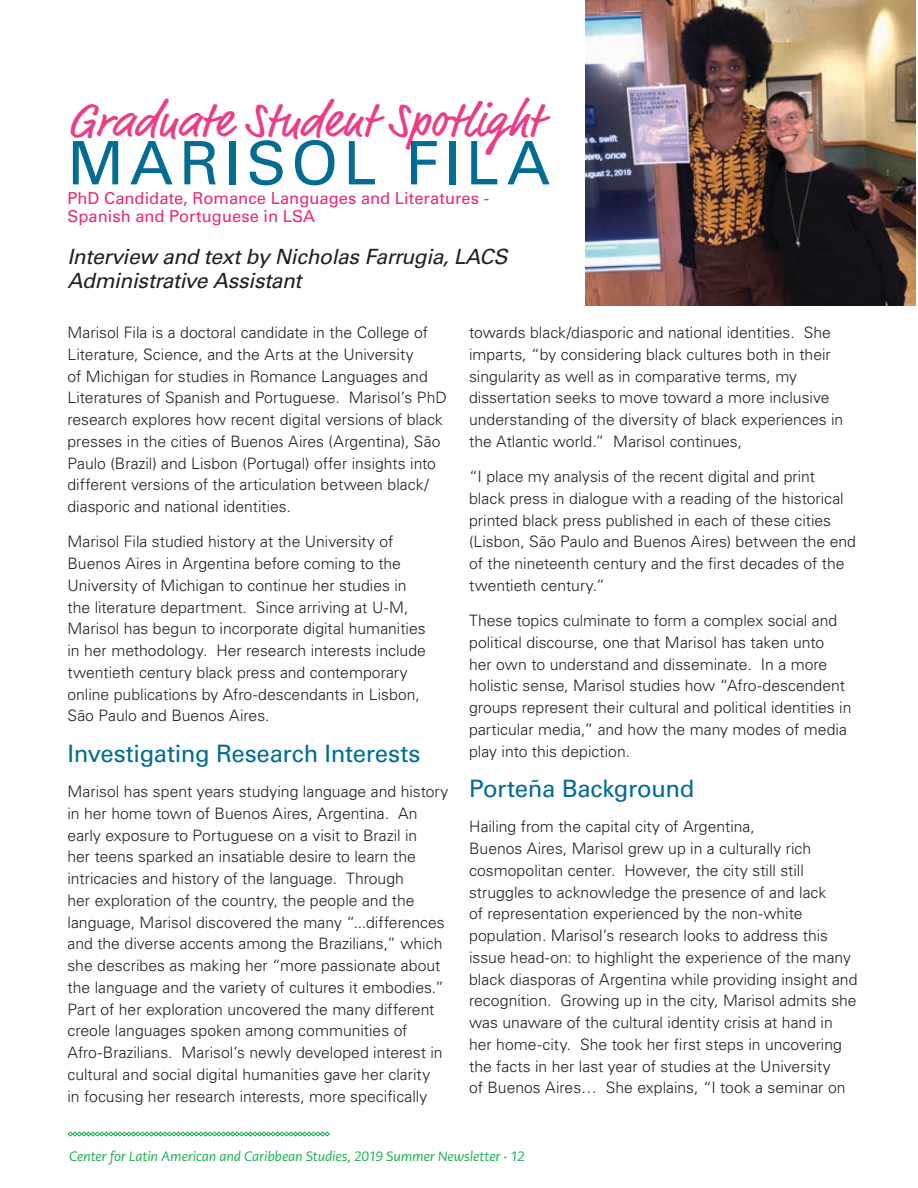
<style>
.page{position:relative;width:918px;height:1188px;background:#fff}
.page>*{position:absolute;margin:0;border:0;box-sizing:border-box;transform-origin:0 0}
.t1{font:60px "Univers LT Std";letter-spacing:.09em;color:#026c92}
.t2{font:48px "Market Pro";letter-spacing:.015em;color:#e8287b}
.t3{font:24px "Univers LT Std";letter-spacing:-.015em;color:#026c92}
.t4{font:italic 21px/24px "Univers LT Std";letter-spacing:-.02em;color:#231f20}
.t5{font:16.5px/18px "Univers LT Std";color:#e8287b}
.t6{font:300 15.75px/21.8px "Univers LT Std";color:#231f20}
.t7{font:italic 13.5px "PMN Caecilia Sans Text";letter-spacing:-.015em;color:#1caf54}
</style>
<div class="page">
<img style="left:585px;top:0;width:331px;height:306px">
<svg style="left:68px;top:1131px;width:262px;height:6px"></svg>
<h2 class="t2" style="left:68px;top:88px;width:475px">Graduate Student Spotlight</h2>
<p class="t5" style="left:68px;top:189px;width:423px">PhD Candidate, Romance Languages and Literatures -<br>Spanish and Portuguese in LSA</p>
<h3 class="t4" style="left:68px;top:245px;width:441px">Interview and text by Nicholas Farrugia, LACS<br>Administrative Assistant</h3>
<h1 class="t1" style="left:68px;top:128px;width:484px">MARISOL FILA</h1>
<p class="t6" style="left:68px;top:322px;width:381px">Marisol Fila is a doctoral candidate in the College of Literature, Science, and the Arts at the University<br>of Michigan for studies in Romance Languages and Literatures of Spanish and Portuguese. Marisol’s PhD research explores how recent digital versions of black presses in the cities of Buenos Aires (Argentina), São Paulo (Brazil) and Lisbon (Portugal) offer insights into different versions of the articulation between black/ diasporic and national identities.</p>
<p class="t6" style="left:68px;top:531px;width:360px">Marisol Fila studied history at the University of Buenos Aires in Argentina before coming to the University of Michigan to continue her studies in the literature department. Since arriving at U-M, Marisol has begun to incorporate digital humanities in her methodology. Her research interests include twentieth century black press and contemporary online publications by Afro-descendants in Lisbon, São Paulo and Buenos Aires.</p>
<h3 class="t3" style="left:68px;top:739px;width:354px">Investigating Research Interests</h3>
<p class="t6" style="left:68px;top:781px;width:382px">Marisol has spent years studying language and history in her home town of Buenos Aires, Argentina. An early exposure to Portuguese on a visit to Brazil in<br>her teens sparked an insatiable desire to learn the intricacies and history of the language. Through<br>her exploration of the country, the people and the language, Marisol discovered the many “...differences and the diverse accents among the Brazilians,” which she describes as making her “more passionate about the language and the variety of cultures it embodies.” Part of her exploration uncovered the many different creole languages spoken among communities of Afro-Brazilians. Marisol’s newly developed interest in cultural and social digital humanities gave her clarity<br>in focusing her research interests, more specifically</p>
<p class="t6" style="left:469px;top:322px;width:376px">towards black/diasporic and national identities. She imparts, “by considering black cultures both in their singularity as well as in comparative terms, my dissertation seeks to move toward a more inclusive understanding of the diversity of black experiences in the Atlantic world.” Marisol continues,</p>
<p class="t6" style="left:469px;top:466px;width:388px">“I place my analysis of the recent digital and print<br>black press in dialogue with a reading of the historical printed black press published in each of these cities (Lisbon, São Paulo and Buenos Aires) between the end of the nineteenth century and the first decades of the twentieth century.”</p>
<p class="t6" style="left:469px;top:610px;width:384px">These topics culminate to form a complex social and political discourse, one that Marisol has taken unto<br>her own to understand and disseminate. In a more holistic sense, Marisol studies how “Afro-descendent groups represent their cultural and political identities in particular media,” and how the many modes of media play into this depiction.</p>
<h3 class="t3" style="left:469px;top:774px;width:227px">Porteña Background</h3>
<p class="t6" style="left:469px;top:816px;width:390px">Hailing from the capital city of Argentina,<br>Buenos Aires, Marisol grew up in a culturally rich cosmopolitan center. However, the city still still struggles to acknowledge the presence of and lack<br>of representation experienced by the non-white population. Marisol’s research looks to address this issue head-on: to highlight the experience of the many black diasporas of Argentina while providing insight and recognition. Growing up in the city, Marisol admits she was unaware of the cultural identity crisis at hand in her home-city. She took her first steps in uncovering the facts in her last year of studies at the University<br>of Buenos Aires… She explains, “I took a seminar on</p>
<p class="t7" style="left:69px;top:1148px;width:457px">Center for Latin American and Caribbean Studies, 2019 Summer Newsletter · 12</p>
</div>
